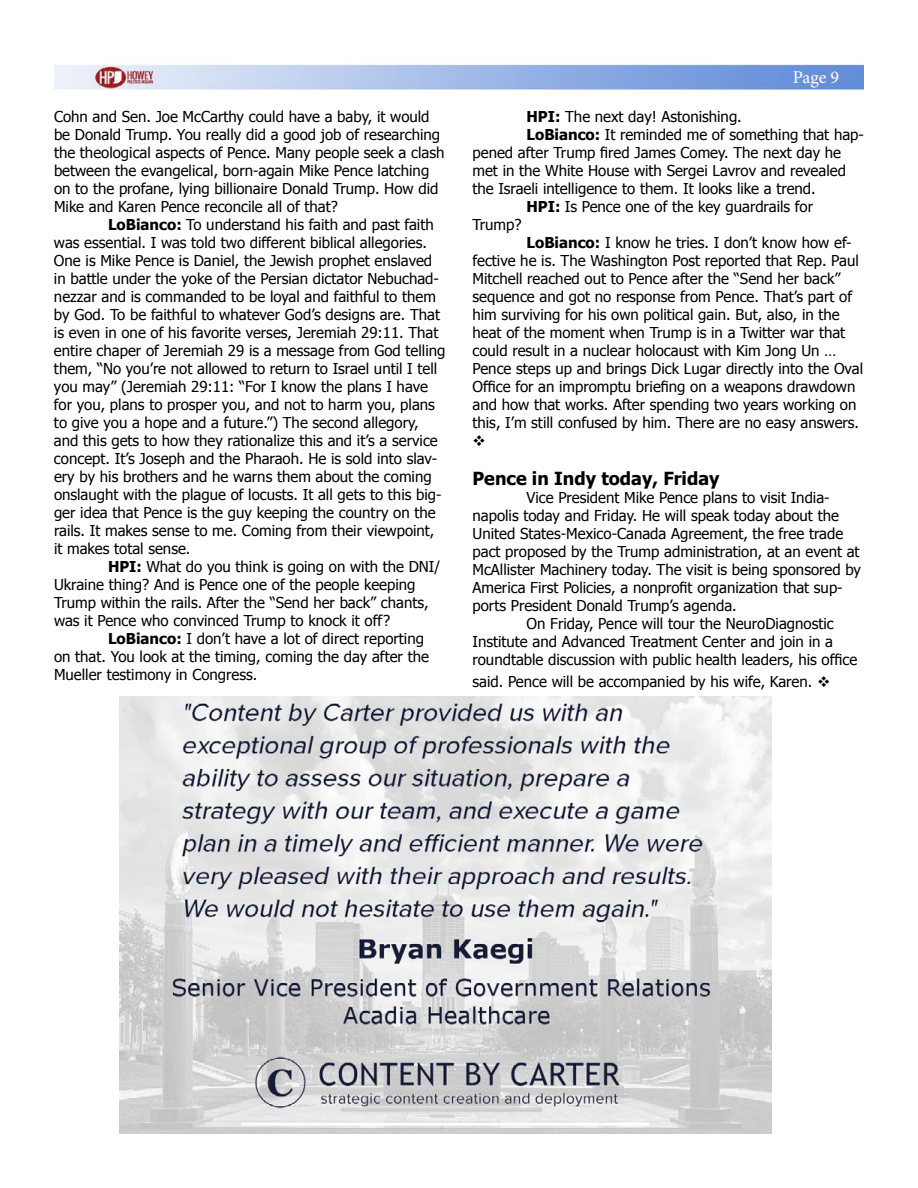
<style>
.page{position:relative;width:918px;height:1188px;background:#fff}
.page>*{position:absolute;margin:0;border:0;box-sizing:border-box;transform-origin:0 0}
.t1{font:700 18px "Tahoma";color:#000}
.t2{font:18px "Minion Pro";color:#fff}
.t3{font:15px/18px "Tahoma";color:#000}
.s1{font-weight:700}
</style>
<div class="page">
<img style="left:54px;top:64px;width:810px;height:26px">
<img style="left:119px;top:697px;width:653px;height:437px">
<p class="t3" style="left:54px;top:106px;width:392px">Cohn and Sen. Joe McCarthy could have a baby, it would be Donald Trump. You really did a good job of researching the theological aspects of Pence. Many people seek a clash between the evangelical, born-again Mike Pence latching on to the profane, lying billionaire Donald Trump. How did Mike and Karen Pence reconcile all of that?</p>
<p class="t3" style="left:54px;top:214px;width:393px;text-indent:54px"><span class="s1">LoBianco:</span> To understand his faith and past faith was essential. I was told two different biblical allegories.<br>One is Mike Pence is Daniel, the Jewish prophet enslaved in battle under the yoke of the Persian dictator Nebuchad&shy;nezzar and is commanded to be loyal and faithful to them by God. To be faithful to whatever God’s designs are. That is even in one of his favorite verses, Jeremiah 29:11. That entire chaper of Jeremiah 29 is a message from God telling them, “No you’re not allowed to return to Israel until I tell you may” (Jeremiah 29:11: “For I know the plans I have for you, plans to prosper you, and not to harm you, plans to give you a hope and a future.”) The second allegory, and this gets to how they rationalize this and it’s a service concept. It’s Joseph and the Pharaoh. He is sold into slav&shy;ery by his brothers and he warns them about the coming onslaught with the plague of locusts. It all gets to this big&shy;ger idea that Pence is the guy keeping the country on the rails. It makes sense to me. Coming from their viewpoint, it makes total sense.</p>
<p class="t3" style="left:54px;top:556px;width:388px;text-indent:54px"><span class="s1">HPI:</span> What do you think is going on with the DNI/ Ukraine thing? And is Pence one of the people keeping Trump within the rails. After the “Send her back” chants, was it Pence who convinced Trump to knock it off?</p>
<p class="t3" style="left:54px;top:628px;width:376px;text-indent:54px"><span class="s1">LoBianco:</span> I don’t have a lot of direct reporting on that. You look at the timing, coming the day after the<br>Mueller testimony in Congress.</p>
<p class="t2" style="left:793px;top:65px;width:48px">Page 9</p>
<p class="t3" style="left:526px;top:106px;width:217px"><span class="s1">HPI:</span> The next day! Astonishing.</p>
<p class="t3" style="left:527px;top:124px;width:339px"><span class="s1">LoBianco:</span> It reminded me of something that hap-</p>
<p class="t3" style="left:472px;top:142px;width:370px">pened after Trump fired James Comey. The next day he</p>
<p class="t3" style="left:472px;top:160px;width:375px">met in the White House with Sergei Lavrov and revealed</p>
<p class="t3" style="left:472px;top:178px;width:345px">the Israeli intelligence to them. It looks like a trend.</p>
<p class="t3" style="left:527px;top:196px;width:288px"><span class="s1">HPI:</span> Is Pence one of the key guardrails for</p>
<p class="t3" style="left:472px;top:214px;width:51px">Trump?</p>
<p class="t3" style="left:527px;top:232px;width:327px"><span class="s1">LoBianco:</span> I know he tries. I don’t know how ef-</p>
<p class="t3" style="left:473px;top:250px;width:388px">fective he is. The Washington Post reported that Rep. Paul</p>
<p class="t3" style="left:473px;top:268px;width:370px">Mitchell reached out to Pence after the “Send her back”</p>
<p class="t3" style="left:473px;top:286px;width:381px">sequence and got no response from Pence. That’s part of</p>
<p class="t3" style="left:473px;top:304px;width:369px">him surviving for his own political gain. But, also, in the</p>
<p class="t3" style="left:473px;top:322px;width:374px">heat of the moment when Trump is in a Twitter war that</p>
<p class="t3" style="left:473px;top:340px;width:366px">could result in a nuclear holocaust with Kim Jong Un …</p>
<p class="t3" style="left:473px;top:358px;width:392px">Pence steps up and brings Dick Lugar directly into the Oval</p>
<p class="t3" style="left:473px;top:376px;width:384px">Office for an impromptu briefing on a weapons drawdown</p>
<p class="t3" style="left:473px;top:394px;width:386px">and how that works. After spending two years working on</p>
<p class="t3" style="left:473px;top:412px;width:388px">this, I’m still confused by him. There are no easy answers.</p>
<p class="t1" style="left:472px;top:466px;width:249px">Pence in Indy today, Friday</p>
<p class="t3" style="left:526px;top:488px;width:305px">Vice President Mike Pence plans to visit India-</p>
<p class="t3" style="left:472px;top:506px;width:368px">napolis today and Friday. He will speak today about the</p>
<p class="t3" style="left:472px;top:524px;width:372px">United States-Mexico-Canada Agreement, the free trade</p>
<p class="t3" style="left:472px;top:542px;width:389px">pact proposed by the Trump administration, at an event at</p>
<p class="t3" style="left:472px;top:560px;width:390px">McAllister Machinery today. The visit is being sponsored by</p>
<p class="t3" style="left:472px;top:578px;width:372px">America First Policies, a nonprofit organization that sup-</p>
<p class="t3" style="left:472px;top:596px;width:266px">ports President Donald Trump’s agenda.</p>
<p class="t3" style="left:526px;top:614px;width:309px">On Friday, Pence will tour the NeuroDiagnostic</p>
<p class="t3" style="left:472px;top:632px;width:362px">Institute and Advanced Treatment Center and join in a</p>
<p class="t3" style="left:472px;top:650px;width:386px">roundtable discussion with public health leaders, his office</p>
<p class="t3" style="left:472px;top:672px;width:359px">said. Pence will be accompanied by his wife, Karen. ❖</p>
</div>
